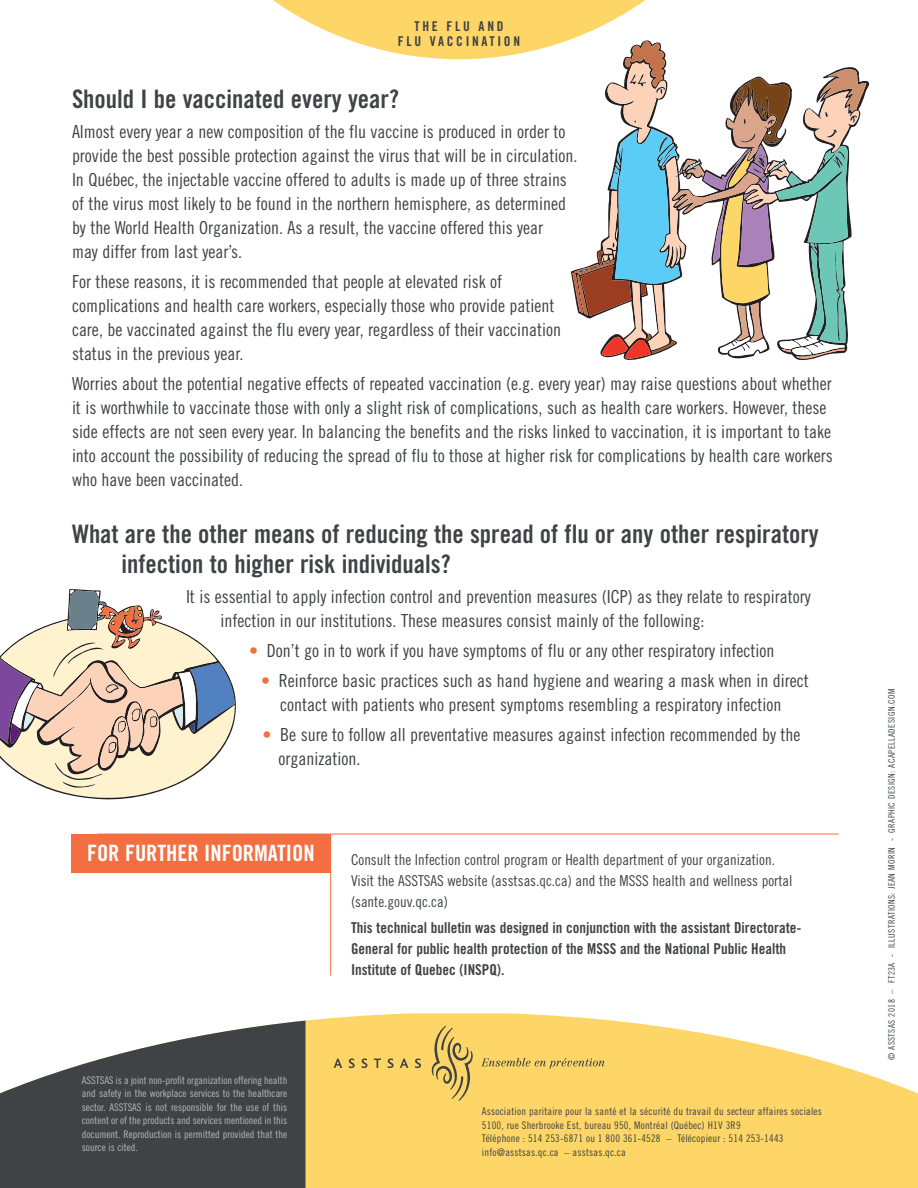
<style>
.page{position:relative;width:918px;height:1188px;background:#fff}
.page>*{position:absolute;margin:0;border:0;box-sizing:border-box;transform-origin:0 0}
.t1{font:25.5px/30px "Trade Gothic LT Pro Bd Cn 20";color:#3f4345}
.t2{font:22.5px "Trade Gothic Bold Cond Twenty";color:#fff}
.t3{font:18px/24px "Trade Gothic Cond Eighteen";color:#3f4345}
.t4{font:15px/21px "Trade Gothic Bold Cond Twenty";color:#3f4345}
.t5{font:15px/21px "Trade Gothic Cond Eighteen";color:#3f4345}
.t6{font:13.5px "Trade Gothic LT Pro Bd Cn 20";letter-spacing:.2em;color:#3f4345}
.t7{font:10.5px/13.5px "Trade Gothic LT Pro Cn 18";color:#b5b8b9;text-align:justify}
.t8{font:10.5px "Trade Gothic LT Pro Cn 18";letter-spacing:.02em;color:#3f4345}
.t9{font:9px "Trade Gothic LT Pro Cn 18";letter-spacing:.05em;color:#3f4345}
.s1{color:#f36f42}
</style>
<div class="page">
<svg style="left:302px;top:1013px;width:616px;height:175px;background:#fdda78"></svg>
<svg style="left:0;top:1021px;width:305px;height:167px;fill:#3f4345"></svg>
<svg style="left:334px;top:1059px;width:8px;height:9px"></svg>
<svg style="left:349px;top:1059px;width:6px;height:9px"></svg>
<svg style="left:361px;top:1059px;width:6px;height:9px"></svg>
<svg style="left:374px;top:1059px;width:7px;height:9px"></svg>
<svg style="left:387px;top:1059px;width:7px;height:9px"></svg>
<svg style="left:400px;top:1059px;width:8px;height:9px"></svg>
<svg style="left:415px;top:1059px;width:6px;height:9px"></svg>
<svg style="left:481px;top:1058px;width:123px;height:11px"></svg>
<svg style="left:432px;top:1026px;width:41px;height:75px;background:#d7b860"></svg>
<div style="left:71px;top:834px;width:260px;height:39px;background:#f36f42"></div>
<hr style="left:97px;top:834px;width:742px;height:1px;background:#f36f42">
<hr style="left:330px;top:834px;width:1px;height:142px;background:#f36f42">
<svg style="left:273px;top:0;width:593px;height:360px"></svg>
<svg style="left:0;top:590px;width:235px;height:209px"></svg>
<p class="t6" style="left:414px;top:18px;width:91px">THE FLU AND</p>
<p class="t6" style="left:398px;top:33px;width:124px">FLU VACCINATION</p>
<p class="t1" style="left:72px;top:84px;width:328px">Should I be vaccinated every year?</p>
<p class="t3" style="left:72px;top:120px;width:507px">Almost every year a new composition of the flu vaccine is produced in order to provide the best possible protection against the virus that will be in circulation.<br>In Québec, the injectable vaccine offered to adults is made up of three strains of the virus most likely to be found in the northern hemisphere, as determined by the World Health Organization. As a result, the vaccine offered this year<br>may differ from last year’s.</p>
<p class="t3" style="left:72px;top:270px;width:491px">For these reasons, it is recommended that people at elevated risk of complications and health care workers, especially those who provide patient care, be vaccinated against the flu every year, regardless of their vaccination status in the previous year.</p>
<p class="t3" style="left:72px;top:372px;width:762px">Worries about the potential negative effects of repeated vaccination (e.g. every year) may raise questions about whether it is worthwhile to vaccinate those with only a slight risk of complications, such as health care workers. However, these side effects are not seen every year. In balancing the benefits and the risks linked to vaccination, it is important to take into account the possibility of reducing the spread of flu to those at higher risk for complications by health care workers who have been vaccinated.</p>
<p class="t1" style="left:122px;top:519px;width:699px;text-indent:-50px">What are the other means of reducing the spread of flu or any other respiratory infection to higher risk individuals?</p>
<p class="t3" style="left:220px;top:585px;width:592px;text-indent:-34px">It is essential to apply infection control and prevention measures (ICP) as they relate to respiratory infection in our institutions. These measures consist mainly of the following:</p>
<p class="t3" style="left:249px;top:639px;width:527px"><span class="s1">•</span> Don’t go in to work if you have symptoms of flu or any other respiratory infection</p>
<p class="t3" style="left:261px;top:669px;width:549px;text-align:center"><span class="s1">•</span> Reinforce basic practices such as hand hygiene and wearing a mask when in direct contact with patients who present symptoms resembling a respiratory infection</p>
<p class="t3" style="left:278px;top:723px;width:524px;text-indent:-16px"><span class="s1">•</span> Be sure to follow all preventative measures against infection recommended by the organization.</p>
<p class="t2" style="left:87px;top:839px;width:229px">FOR FURTHER INFORMATION</p>
<p class="t5" style="left:351px;top:849px;width:443px">Consult the Infection control program or Health department of your organization.<br>Visit the ASSTSAS website (asstsas.qc.ca) and the MSSS health and wellness portal (sante.gouv.qc.ca)</p>
<p class="t4" style="left:351px;top:917px;width:452px">This technical bulletin was designed in conjunction with the assistant Directorate-<br>General for public health protection of the MSSS and the National Public Health<br>Institute of Quebec (INSPQ).</p>
<p class="t7" style="left:82px;top:1073px;width:207px">ASSTSAS is a joint non-profit organization offering health and safety in the workplace services to the healthcare sector. ASSTSAS is not responsible for the use of this content or of the products and services mentioned in this document. Reproduction is permitted provided that the source is cited.</p>
<p class="t8" style="left:482px;top:1105px;width:342px">Association paritaire pour la santé et la sécurité du travail du secteur affaires sociales</p>
<p class="t8" style="left:482px;top:1119px;width:260px">5100, rue Sherbrooke Est, bureau 950, Montréal (Québec) H1V 3R9</p>
<p class="t8" style="left:482px;top:1132px;width:303px">Téléphone : 514 253-6871 ou 1 800 361-4528 – Télécopieur : 514 253-1443</p>
<p class="t8" style="left:482px;top:1146px;width:145px">info@asstsas.qc.ca – asstsas.qc.ca</p>
<p class="t9" style="left:886px;top:1060px;width:373px;rotate:-90deg">© ASSTSAS 2018 – FT23A - ILLUSTRATIONS: JEAN MORIN - GRAPHIC DESIGN: ACAPELLADESIGN.COM</p>
</div>
